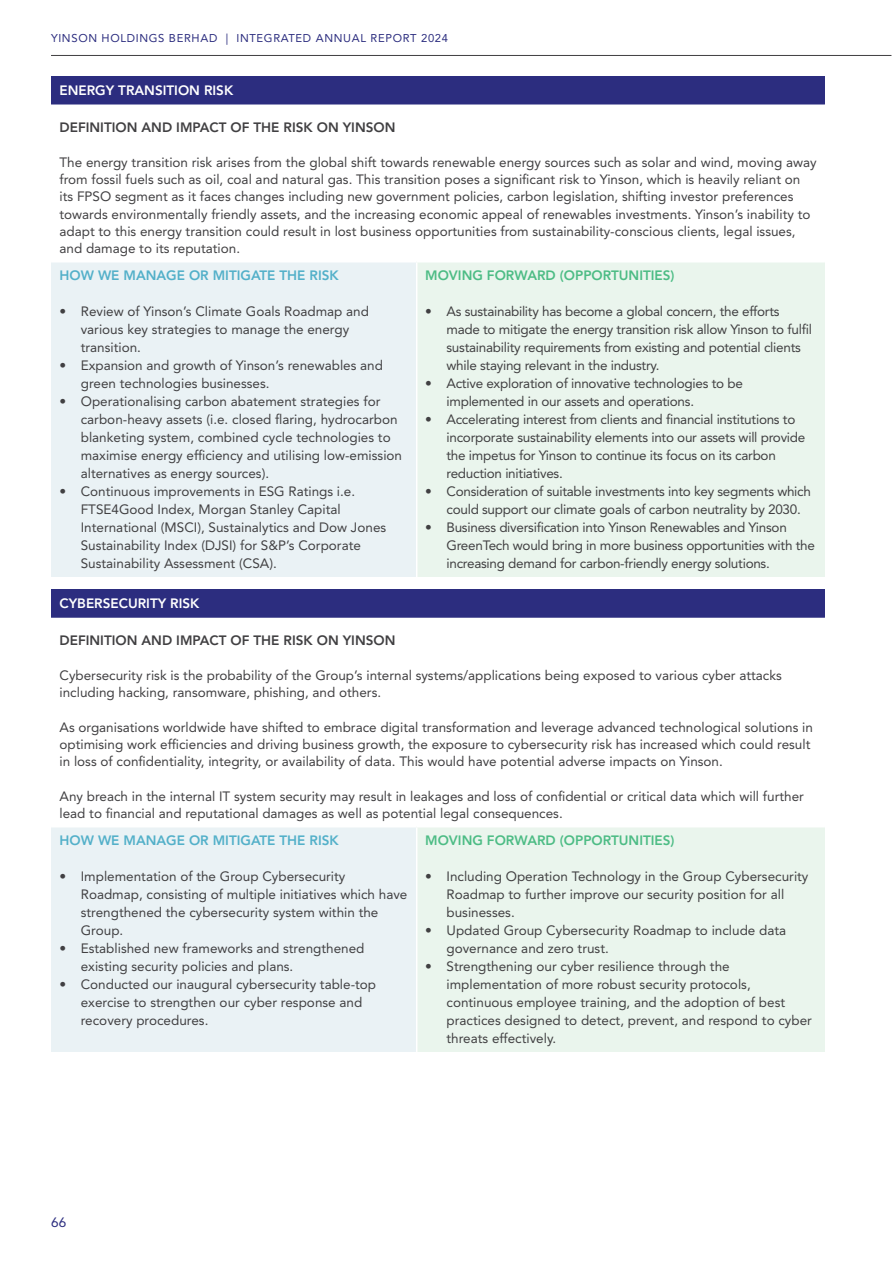
<style>
.page{position:relative;width:893px;height:1263px;background:#fff}
.page>*{position:absolute;margin:0;border:0;box-sizing:border-box;transform-origin:0 0}
.t1{font:13.5px/18px "Avenir LT Std";color:#414042}
.t2{font:13.5px/18px "Avenir LT Std";letter-spacing:-.02em;color:#414042}
.t3{font:800 13.5px "Avenir LT Std";color:#414042}
.t4{font:800 13.5px "Avenir LT Std";color:#53b0c9}
.t5{font:800 13.5px "Avenir LT Std";color:#4dbc85}
.t6{font:800 13.5px "Avenir LT Std";color:#fff}
.t7{font:13.5px "Avenir LT Std";color:#2c2d7f}
.t8{font:11.25px "Avenir LT Std";letter-spacing:.06em;color:#2c2d7f}
</style>
<div class="page">
<hr style="left:51px;top:55px;width:840px;height:1px;background:#414042">
<div style="left:51px;top:590px;width:774px;height:27px;background:#2c2d7f"></div>
<hr style="left:51px;top:616px;width:774px;height:2px;background:#2c2d7f">
<div style="left:51px;top:827px;width:366px;height:225px;background:#eaf2f5"></div>
<div style="left:417px;top:827px;width:408px;height:225px;background:#eaf5ed"></div>
<hr style="left:416px;top:827px;width:1px;height:225px;background:#fff">
<div style="left:51px;top:77px;width:774px;height:27px;background:#2c2d7f"></div>
<div style="left:51px;top:262px;width:366px;height:315px;background:#eaf2f5"></div>
<div style="left:417px;top:262px;width:408px;height:315px;background:#eaf5ed"></div>
<hr style="left:416px;top:262px;width:1px;height:315px;background:#fff">
<p class="t8" style="left:51px;top:32px;width:399px">YINSON HOLDINGS BERHAD | INTEGRATED ANNUAL REPORT 2024</p>
<p class="t6" style="left:60px;top:83px;width:175px">ENERGY TRANSITION RISK</p>
<p class="t3" style="left:60px;top:119px;width:337px">DEFINITION AND IMPACT OF THE RISK ON YINSON</p>
<p class="t1" style="left:60px;top:154px;width:758px;line-height:17.2px">The energy transition risk arises from the global shift towards renewable energy sources such as solar and wind, moving away from fossil fuels such as oil, coal and natural gas. This transition poses a significant risk to Yinson, which is heavily reliant on its FPSO segment as it faces changes including new government policies, carbon legislation, shifting investor preferences towards environmentally friendly assets, and the increasing economic appeal of renewables investments. Yinson’s inability to adapt to this energy transition could result in lost business opportunities from sustainability-conscious clients, legal issues, and damage to its reputation.</p>
<p class="t4" style="left:60px;top:268px;width:281px">HOW WE MANAGE OR MITIGATE THE RISK</p>
<p class="t1" style="left:81px;top:303px;width:290px;text-indent:-21px">• Review of Yinson’s Climate Goals Roadmap and various key strategies to manage the energy transition.</p>
<p class="t1" style="left:81px;top:357px;width:304px;text-indent:-21px">• Expansion and growth of Yinson’s renewables and green technologies businesses.</p>
<p class="t1" style="left:81px;top:393px;width:323px;text-indent:-21px">• Operationalising carbon abatement strategies for carbon-heavy assets (i.e. closed flaring, hydrocarbon blanketing system, combined cycle technologies to maximise energy efficiency and utilising low-emission alternatives as energy sources).</p>
<p class="t1" style="left:81px;top:483px;width:307px;text-indent:-21px">• Continuous improvements in ESG Ratings i.e.<br>FTSE4Good Index, Morgan Stanley Capital International (MSCI), Sustainalytics and Dow Jones Sustainability Index (DJSI) for S&amp;P’s Corporate Sustainability Assessment (CSA).</p>
<p class="t5" style="left:425px;top:268px;width:251px">MOVING FORWARD (OPPORTUNITIES)</p>
<p class="t2" style="left:446px;top:303px;width:367px;text-indent:-21px">• As sustainability has become a global concern, the efforts made to mitigate the energy transition risk allow Yinson to fulfil sustainability requirements from existing and potential clients while staying relevant in the industry.</p>
<p class="t2" style="left:446px;top:375px;width:298px;text-indent:-21px">• Active exploration of innovative technologies to be implemented in our assets and operations.</p>
<p class="t2" style="left:446px;top:411px;width:360px;text-indent:-21px">• Accelerating interest from clients and financial institutions to incorporate sustainability elements into our assets will provide the impetus for Yinson to continue its focus on its carbon reduction initiatives.</p>
<p class="t2" style="left:446px;top:483px;width:366px;text-indent:-21px">• Consideration of suitable investments into key segments which could support our climate goals of carbon neutrality by 2030.</p>
<p class="t2" style="left:446px;top:519px;width:370px;text-indent:-21px">• Business diversification into Yinson Renewables and Yinson<br>GreenTech would bring in more business opportunities with the increasing demand for carbon-friendly energy solutions.</p>
<p class="t6" style="left:60px;top:596px;width:142px">CYBERSECURITY RISK</p>
<p class="t3" style="left:60px;top:632px;width:337px">DEFINITION AND IMPACT OF THE RISK ON YINSON</p>
<p class="t1" style="left:60px;top:667px;width:724px;line-height:17.2px">Cybersecurity risk is the probability of the Group’s internal systems/applications being exposed to various cyber attacks including hacking, ransomware, phishing, and others.</p>
<p class="t1" style="left:60px;top:719px;width:755px;line-height:17.2px">As organisations worldwide have shifted to embrace digital transformation and leverage advanced technological solutions in optimising work efficiencies and driving business growth, the exposure to cybersecurity risk has increased which could result in loss of confidentiality, integrity, or availability of data. This would have potential adverse impacts on Yinson.</p>
<p class="t1" style="left:60px;top:788px;width:746px;line-height:17.2px">Any breach in the internal IT system security may result in leakages and loss of confidential or critical data which will further lead to financial and reputational damages as well as potential legal consequences.</p>
<p class="t4" style="left:60px;top:833px;width:281px">HOW WE MANAGE OR MITIGATE THE RISK</p>
<p class="t1" style="left:81px;top:868px;width:328px;text-indent:-21px">• Implementation of the Group Cybersecurity Roadmap, consisting of multiple initiatives which have strengthened the cybersecurity system within the Group.</p>
<p class="t1" style="left:81px;top:940px;width:285px;text-indent:-21px">• Established new frameworks and strengthened existing security policies and plans.</p>
<p class="t1" style="left:81px;top:976px;width:297px;text-indent:-21px">• Conducted our inaugural cybersecurity table-top exercise to strengthen our cyber response and recovery procedures.</p>
<p class="t5" style="left:425px;top:833px;width:251px">MOVING FORWARD (OPPORTUNITIES)</p>
<p class="t1" style="left:446px;top:868px;width:363px;text-indent:-21px">• Including Operation Technology in the Group Cybersecurity<br>Roadmap to further improve our security position for all businesses.</p>
<p class="t1" style="left:446px;top:922px;width:341px;text-indent:-21px">• Updated Group Cybersecurity Roadmap to include data governance and zero trust.</p>
<p class="t1" style="left:446px;top:958px;width:367px;text-indent:-21px">• Strengthening our cyber resilience through the implementation of more robust security protocols, continuous employee training, and the adoption of best practices designed to detect, prevent, and respond to cyber threats effectively.</p>
<p class="t7" style="left:51px;top:1214px;width:17px">66</p>
</div>
